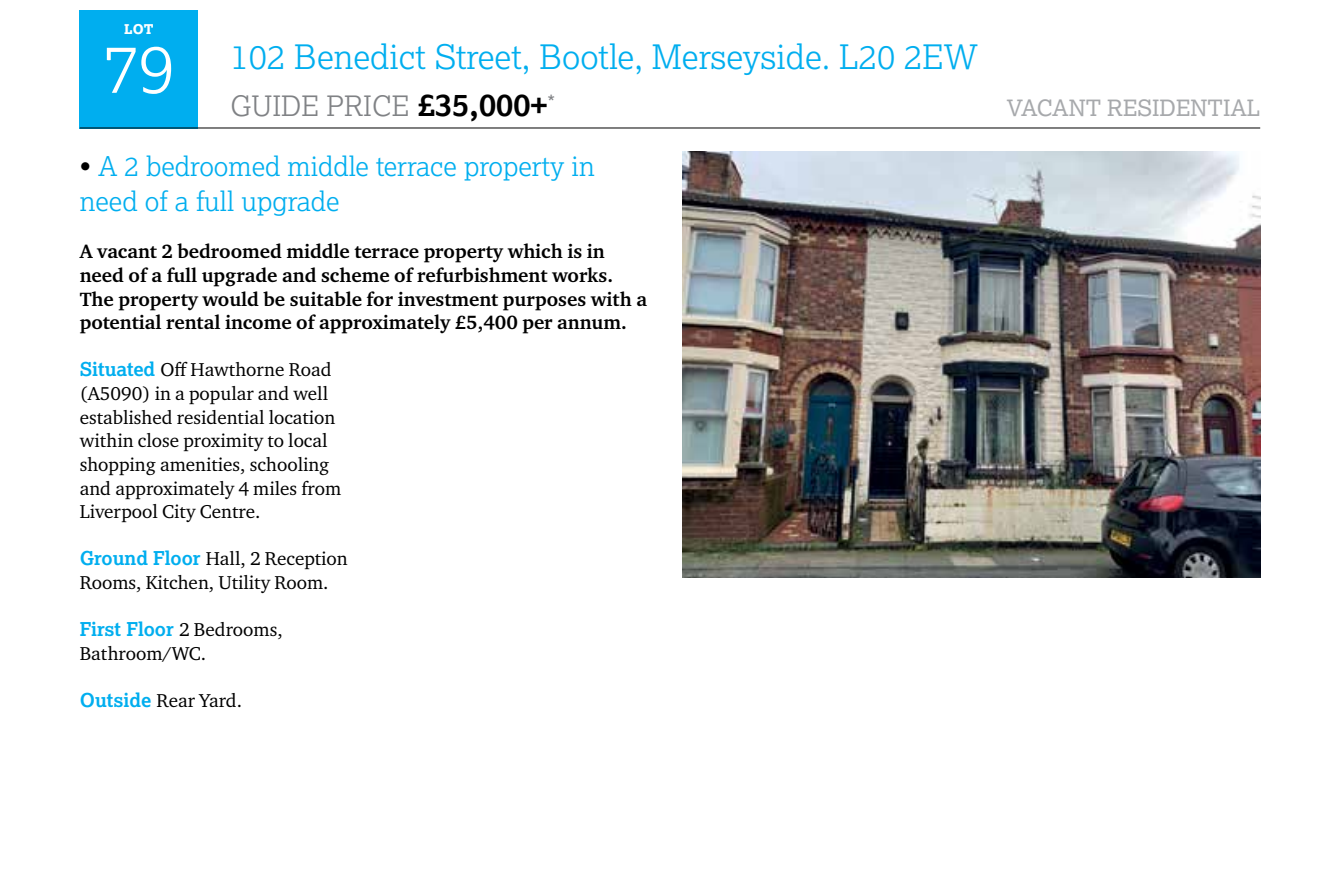
<style>
.page{position:relative;width:1340px;height:880px;background:#fff}
.page>*{position:absolute;margin:0;border:0;box-sizing:border-box;transform-origin:0 0}
.t1{font:300 67.5px "Lexia";color:#fff}
.t2{font:300 33.75px "Lexia";color:#00aeef}
.t3{font:300 28.12px "Lexia";color:#808285}
.t4{font:300 27px/35.3px "Lexia";color:#00aeef}
.t5{font:22.5px "Lexia";color:#a7a9ac}
.t6{font:20.25px "Lexia";color:#808285}
.t7{font:700 19.8px/23.6px "Charter ITC Pro";color:#000}
.t8{font:19.12px/23.6px "Charter ITC Pro";color:#000}
.t9{font:700 19.12px "Lexia";color:#00aeef}
.t10{font:800 13.5px "Lexia";color:#fff}
.s1{font-weight:700;font-size:31.5px;color:#000}
.s2{color:#000}
.s3{font-family:"Lexia";font-weight:700;color:#00aeef}
.s4{font-family:"Charter ITC Pro";font-weight:400;color:#000}
</style>
<div class="page">
<div style="left:80px;top:10px;width:118px;height:118px;background:#00aeef"></div>
<hr style="left:80px;top:128px;width:1180px;height:1px;background:#000">
<img style="left:682px;top:152px;width:578px;height:425px">
<p class="t10" style="left:124px;top:20px;width:31px">LOT</p>
<h1 class="t1" style="left:103px;top:26px;width:73px">79</h1>
<h2 class="t2" style="left:230px;top:36px;width:748px">102 Benedict Street, Bootle, Merseyside. L20 2EW</h2>
<h3 class="t3" style="left:230px;top:88px;width:318px">GUIDE PRICE <span class="s1">£35,000+</span></h3>
<p class="t5" style="left:1006px;top:94px;width:255px">VACANT RESIDENTIAL</p>
<p class="t6" style="left:547px;top:90px;width:9px">*</p>
<h3 class="t4" style="left:80px;top:147px;width:516px"><span class="s2">•</span> A 2 bedroomed middle terrace property in need of a full upgrade</h3>
<p class="t7" style="left:80px;top:240px;width:569px">A vacant 2 bedroomed middle terrace property which is in need of a full upgrade and scheme of refurbishment works.<br>The property would be suitable for investment purposes with a potential rental income of approximately £5,400 per annum.</p>
<p class="t8" style="left:80px;top:358px;width:263px"><span class="s3">Situated</span> Off Hawthorne Road (A5090) in a popular and well established residential location within close proximity to local shopping amenities, schooling and approximately 4 miles from<br>Liverpool City Centre.</p>
<p class="t8" style="left:80px;top:547px;width:269px"><span class="s3">Ground Floor</span> Hall, 2 Reception<br>Rooms, Kitchen, Utility Room.</p>
<p class="t9" style="left:80px;top:617px;width:204px">First Floor <span class="s4">2 Bedrooms,</span></p>
<p class="t8" style="left:80px;top:641px;width:128px">Bathroom/WC.</p>
<p class="t8" style="left:80px;top:688px;width:164px"><span class="s3">Outside</span> Rear Yard.</p>
</div>
